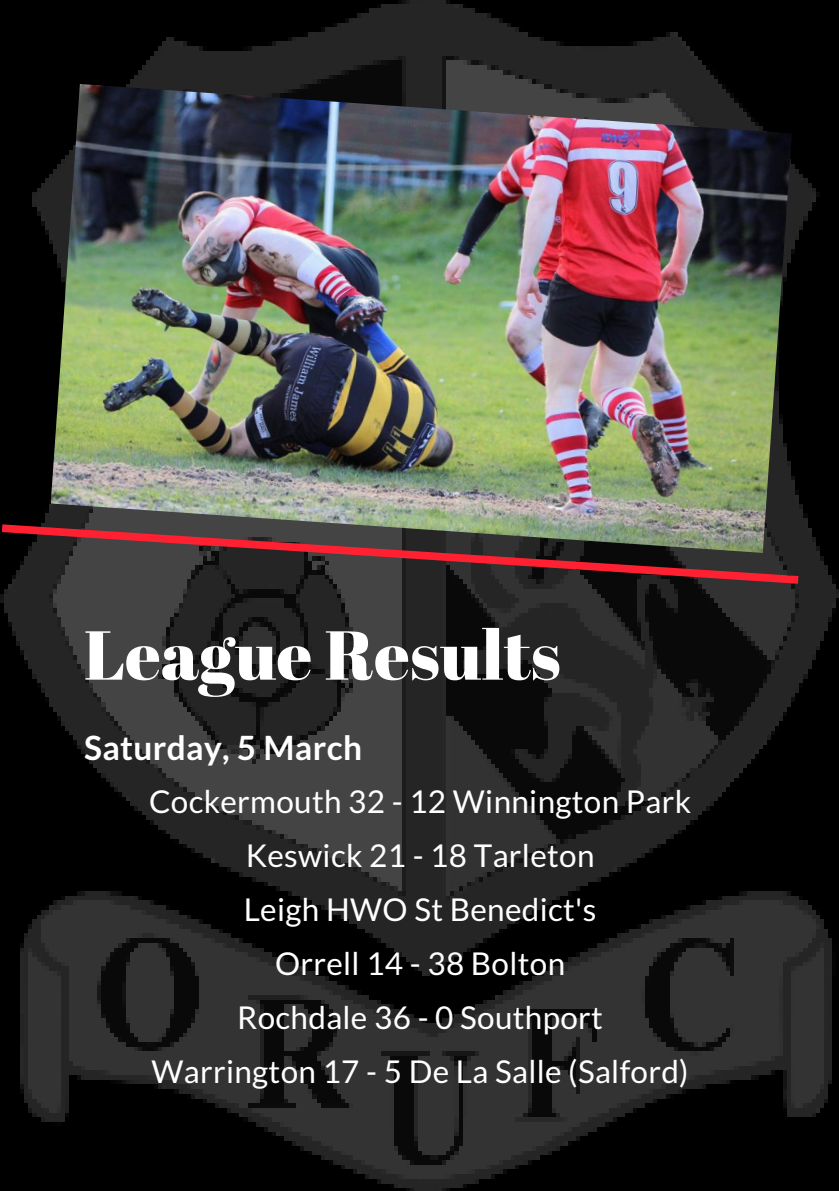
<style>
.page{position:relative;width:839px;height:1191px;background:#fff}
.page>*{position:absolute;margin:0;border:0;box-sizing:border-box;transform-origin:0 0}
.t1{font:69px "Abril Fatface";color:#fff}
.t2{font:700 33.4px "Lato";letter-spacing:.01em;color:#fff}
.t3{font:31.4px/54px "Lato";letter-spacing:.01em;color:#fff;text-align:center}
</style>
<div class="page">
<img style="left:0;top:0;width:838px;height:1191px">
<img style="left:51px;top:84px;width:740px;height:440px">
<svg style="left:2px;top:524px;width:796px;height:60px;background:#543938"></svg>
<h1 class="t1" style="left:84px;top:607px;width:478px">League Results</h1>
<p class="t2" style="left:84px;top:727px;width:279px">Saturday, 5 March</p>
<p class="t3" style="left:149px;top:774px;width:543px">Cockermouth 32 - 12 Winnington Park<br>Keswick 21 - 18 Tarleton<br>Leigh HWO St Benedict's<br>Orrell 14 - 38 Bolton<br>Rochdale 36 - 0 Southport<br>Warrington 17 - 5 De La Salle (Salford)</p>
</div>
